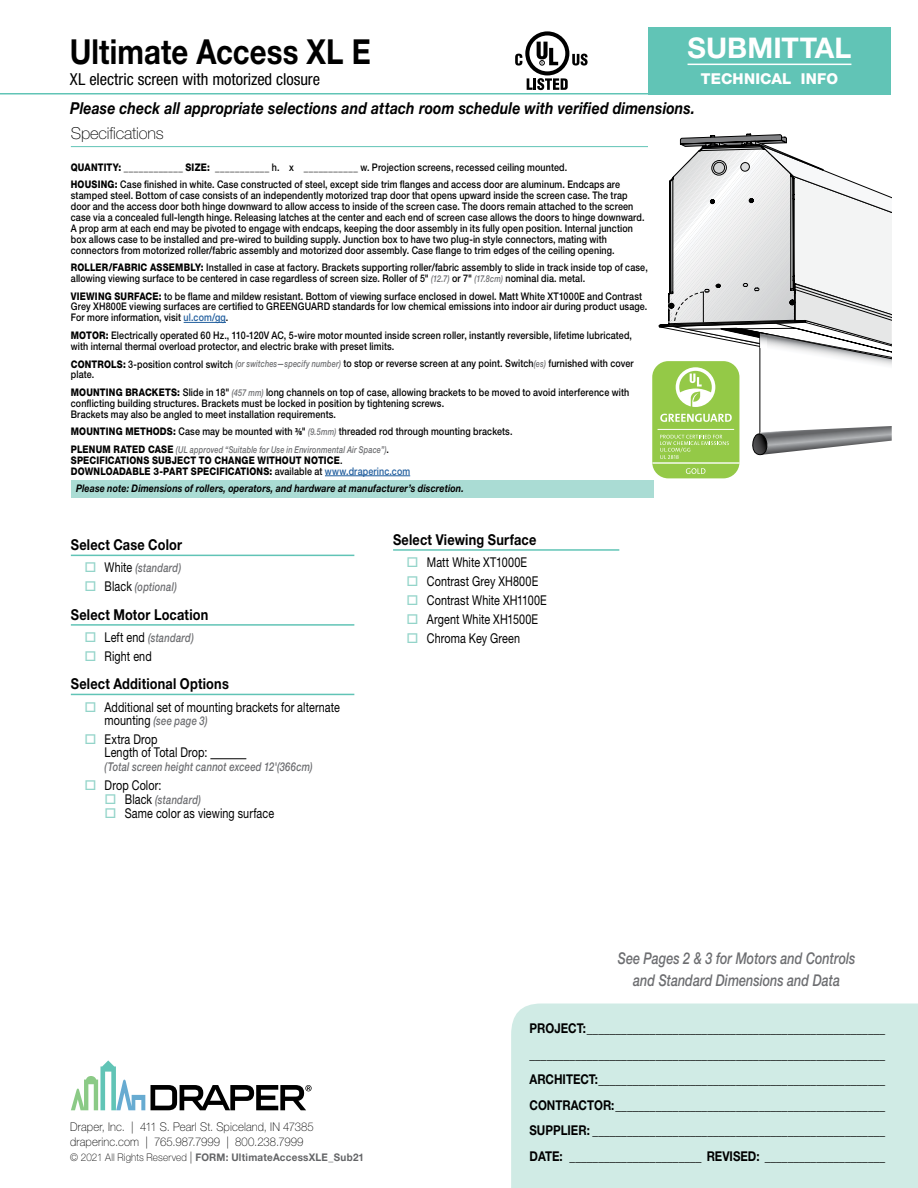
<style>
.page{position:relative;width:918px;height:1188px;background:#fff}
.page>*{position:absolute;margin:0;border:0;box-sizing:border-box;transform-origin:0 0}
.t1{font:700 34.5px "Helvetica Neue LT Std";color:#000;scale:.85 1}
.t2{font:700 28.5px "Helvetica Neue LT Std";letter-spacing:.005em;color:#fff}
.t3{font:italic 700 16.5px "Helvetica Neue LT Std";letter-spacing:.01em;color:#000;scale:.85 1}
.t4{font:condensed 16.5px "Helvetica Neue LT Std";color:#000}
.t5{font:100 16.5px "Helvetica Neue LT Std";letter-spacing:-.01em;color:#000}
.t6{font:italic 500 16.2px/21.6px "Helvetica Neue LT Std";color:#6d6e71;text-align:center;scale:.78 1}
.t7{font:700 15px "Helvetica Neue LT Std";letter-spacing:.015em;color:#000;scale:.85 1}
.t8{font:800 15px "Helvetica Neue LT Std";letter-spacing:.015em;color:#fff}
.t9{font:700 13.5px/25.5px "Helvetica Neue LT Std";color:#000;text-align:justify;scale:.85 1}
.t10{font:13.5px/18.9px "Helvetica Neue LT Std";letter-spacing:.01em;color:#000;scale:.8 1}
.t11{font:italic 500 12.15px/18.9px "Helvetica Neue LT Std";letter-spacing:.02em;color:#6d6e71;scale:.78 1}
.t12{font:100 12px/15px "Helvetica Neue LT Std";letter-spacing:.01em;color:#000;scale:.94 1}
.t13{font:500 10.5px/10.9px "Helvetica Neue LT Std";letter-spacing:.015em;color:#000;scale:.85 1}
.t14{font:800 10.5px/10.8px "Helvetica Neue LT Std";letter-spacing:.02em;color:#000;scale:.85 1}
.t15{font:italic 700 10.5px "Helvetica Neue LT Std";letter-spacing:.015em;color:#000;scale:.85 1}
.t16{font:700 10.5px "Helvetica Neue LT Std";letter-spacing:.025em;color:#636466;scale:.94 1}
.t17{font:italic 500 9.45px "Helvetica Neue LT Std";letter-spacing:.02em;color:#6d6e71;scale:.78 1}
.s1{font-weight:800}
.s2{font-style:italic;font-size:9.45px;color:#6d6e71}
.s3{color:#215e9e}
.s4{font-family:"Myriad Pro";font-weight:700}
.s5{font-weight:800;font-style:normal;font-size:10.5px;color:#000}
.s6{font-style:normal;font-size:10.5px;color:#000}
.s7{font-weight:500}
.s8{font-weight:500;color:#215e9e}
.s9{font-weight:400;font-style:normal;font-size:13.5px;color:#000}
.s10{font-weight:100;color:#000}
.s11{font-weight:100;font-size:12px;color:#000}
</style>
<div class="page">
<div style="left:511px;top:1004px;width:407px;height:184px;background:#d0ebe5"></div>
<svg style="left:71px;top:1060px;width:74px;height:50px"></svg>
<svg style="left:151px;top:1085px;width:161px;height:25px"></svg>
<hr style="left:0;top:93px;width:891px;height:1px;background:#61c4b6">
<div style="left:648px;top:27px;width:243px;height:67px;background:#61c4b6"></div>
<hr style="left:688px;top:64px;width:163px;height:1px;background:#fff">
<hr style="left:71px;top:146px;width:577px;height:1px;background:#61c4b6">
<hr style="left:184px;top:322px;width:42px;height:1px;background:#215e9e">
<hr style="left:325px;top:476px;width:85px;height:1px;background:#215e9e">
<div style="left:71px;top:481px;width:582px;height:17px;background:#aadcd4"></div>
<div style="left:652px;top:361px;width:87px;height:117px;background:#94c947;border-radius:16px"></div>
<hr style="left:652px;top:462px;width:88px;height:2px;background:#fff">
<svg style="left:686px;top:468px;width:19px;height:6px"></svg>
<svg style="left:655px;top:133px;width:237px;height:326px"></svg>
<hr style="left:71px;top:555px;width:283px;height:1px;background:#61c4b6">
<hr style="left:71px;top:624px;width:283px;height:2px;background:#61c4b6">
<hr style="left:71px;top:694px;width:283px;height:1px;background:#61c4b6">
<hr style="left:210px;top:758px;width:36px;height:1px;background:#000">
<hr style="left:393px;top:549px;width:226px;height:2px;background:#61c4b6">
<svg style="left:515px;top:31px;width:73px;height:59px"></svg>
<h2 class="t2" style="left:688px;top:30px;width:165px">SUBMITTAL</h2>
<h3 class="t8" style="left:701px;top:69px;width:139px">TECHNICAL INFO</h3>
<h1 class="t1" style="left:70px;top:30px;width:356px">Ultimate Access XL E</h1>
<h3 class="t4" style="left:70px;top:69px;width:252px">XL electric screen with motorized closure</h3>
<h3 class="t3" style="left:70px;top:98px;width:737px">Please check all appropriate selections and attach room schedule with verified dimensions.</h3>
<h3 class="t5" style="left:71px;top:124px;width:95px">Specifications</h3>
<p class="t13" style="left:71px;top:158px;width:648px;line-height:17.7px"><span class="s1">QUANTITY:</span> ____________ <span class="s1">SIZE:</span> ___________ h. x ___________ w. Projection screens, recessed ceiling mounted.<br><span class="s1">HOUSING:</span> Case finished in white. Case constructed of steel, except side trim flanges and access door are aluminum. Endcaps are</p>
<p class="t13" style="left:71px;top:190px;width:676px">stamped steel. Bottom of case consists of an independently motorized trap door that opens upward inside the screen case. The trap door and the access door both hinge downward to allow access to inside of the screen case. The doors remain attached to the screen case via a concealed full-length hinge. Releasing latches at the center and each end of screen case allows the doors to hinge downward.<br>A prop arm at each end may be pivoted to engage with endcaps, keeping the door assembly in its fully open position. Internal junction box allows case to be installed and pre-wired to building supply. Junction box to have two plug-in style connectors, mating with connectors from motorized roller/fabric assembly and motorized door assembly. Case flange to trim edges of the ceiling opening.</p>
<p class="t13" style="left:71px;top:262px;width:680px"><span class="s1">ROLLER/FABRIC ASSEMBLY:</span> Installed in case at factory. Brackets supporting roller/fabric assembly to slide in track inside top of case, allowing viewing surface to be centered in case regardless of screen size. Roller of 5" <span class="s2">(12.7)</span> or 7" <span class="s2">(17.8cm)</span> nominal dia. metal.</p>
<p class="t13" style="left:71px;top:290px;width:680px"><span class="s1">VIEWING SURFACE:</span> to be flame and mildew resistant. Bottom of viewing surface enclosed in dowel. Matt White XT1000E and Contrast<br>Grey XH800E viewing surfaces are certified to GREENGUARD standards for low chemical emissions into indoor air during product usage.<br>For more information, visit <span class="s3">ul.com/gg</span>.</p>
<p class="t13" style="left:71px;top:330px;width:662px"><span class="s1">MOTOR:</span> Electrically operated 60 Hz., 110-120V AC, 5-wire motor mounted inside screen roller, instantly reversible, lifetime lubricated, with internal thermal overload protector, and electric brake with preset limits.</p>
<p class="t13" style="left:71px;top:358px;width:664px"><span class="s1">CONTROLS:</span> 3-position control switch <span class="s2">(or switches—specify number)</span> to stop or reverse screen at any point. Switch<span class="s2">(es)</span> furnished with cover plate.</p>
<p class="t13" style="left:71px;top:387px;width:659px"><span class="s1">MOUNTING BRACKETS:</span> Slide in 18" <span class="s2">(457 mm)</span> long channels on top of case, allowing brackets to be moved to avoid interference with conflicting building structures. Brackets must be locked in position by tightening screws.<br>Brackets may also be angled to meet installation requirements.</p>
<p class="t13" style="left:71px;top:426px;width:521px"><span class="s1">MOUNTING METHODS:</span> Case may be mounted with <span class="s4">3/8</span>" <span class="s2">(9.5mm)</span> threaded rod through mounting brackets.</p>
<p class="t17" style="left:71px;top:444px;width:409px"><span class="s5">PLENUM RATED CASE</span> (UL approved “Suitable for Use in Environmental Air Space”)<span class="s6">.</span></p>
<p class="t14" style="left:71px;top:455px;width:401px">SPECIFICATIONS SUBJECT TO CHANGE WITHOUT NOTICE<span class="s7">.<br></span>DOWNLOADABLE 3-PART SPECIFICATIONS: <span class="s7">available at</span> <span class="s8">www.draperinc.com</span></p>
<p class="t15" style="left:76px;top:482px;width:458px">Please note: Dimensions of rollers, operators, and hardware at manufacturer’s discretion.</p>
<h3 class="t7" style="left:71px;top:536px;width:132px">Select Case Color</h3>
<p class="t11" style="left:105px;top:559px;width:100px"><span class="s9">White</span> (standard)<br><span class="s9">Black</span> (optional)</p>
<h3 class="t7" style="left:71px;top:605px;width:163px">Select Motor Location</h3>
<p class="t11" style="left:105px;top:628px;width:116px"><span class="s9">Left end</span> (standard)</p>
<p class="t10" style="left:105px;top:646px;width:61px">Right end</p>
<h3 class="t7" style="left:71px;top:675px;width:187px">Select Additional Options</h3>
<p class="t10" style="left:105px;top:697px;width:296px">Additional set of mounting brackets for alternate</p>
<p class="t11" style="left:105px;top:711px;width:134px"><span class="s9">mounting</span> (see page 3)</p>
<p class="t10" style="left:105px;top:732px;width:130px;line-height:13.5px">Extra Drop<br>Length of Total Drop:</p>
<p class="t11" style="left:105px;top:757px;width:268px">(Total screen height cannot exceed 12'(366cm)</p>
<p class="t10" style="left:105px;top:775px;width:73px">Drop Color:</p>
<p class="t11" style="left:125px;top:790px;width:99px"><span class="s9">Black</span> (standard)</p>
<p class="t10" style="left:125px;top:804px;width:188px">Same color as viewing surface</p>
<h3 class="t7" style="left:393px;top:530px;width:170px">Select Viewing Surface</h3>
<p class="t10" style="left:427px;top:553px;width:152px">Matt White XT1000E<br>Contrast Grey XH800E<br>Contrast White XH1100E<br>Argent White XH1500E<br>Chroma Key Green</p>
<p class="t12" style="left:70px;top:1119px;width:261px">Draper, Inc. | 411 S. Pearl St. Spiceland, IN 47385 draperinc.com | 765.987.7999 | 800.238.7999</p>
<p class="t16" style="left:70px;top:1151px;width:314px"><span class="s10">© 2021 All Rights Reserved</span> <span class="s11">|</span> FORM: UltimateAccessXLE_Sub21</p>
<h3 class="t6" style="left:618px;top:947px;width:306px">See Pages 2 &amp; 3 for Motors and Controls and Standard Dimensions and Data</h3>
<p class="t9" style="left:530px;top:1016px;width:420px">PROJECT:____________________________________________________ ______________________________________________________________ ARCHITECT:__________________________________________________ CONTRACTOR:_______________________________________________ SUPPLIER: ___________________________________________________ DATE: _______________________ REVISED: _____________________</p>
</div>
